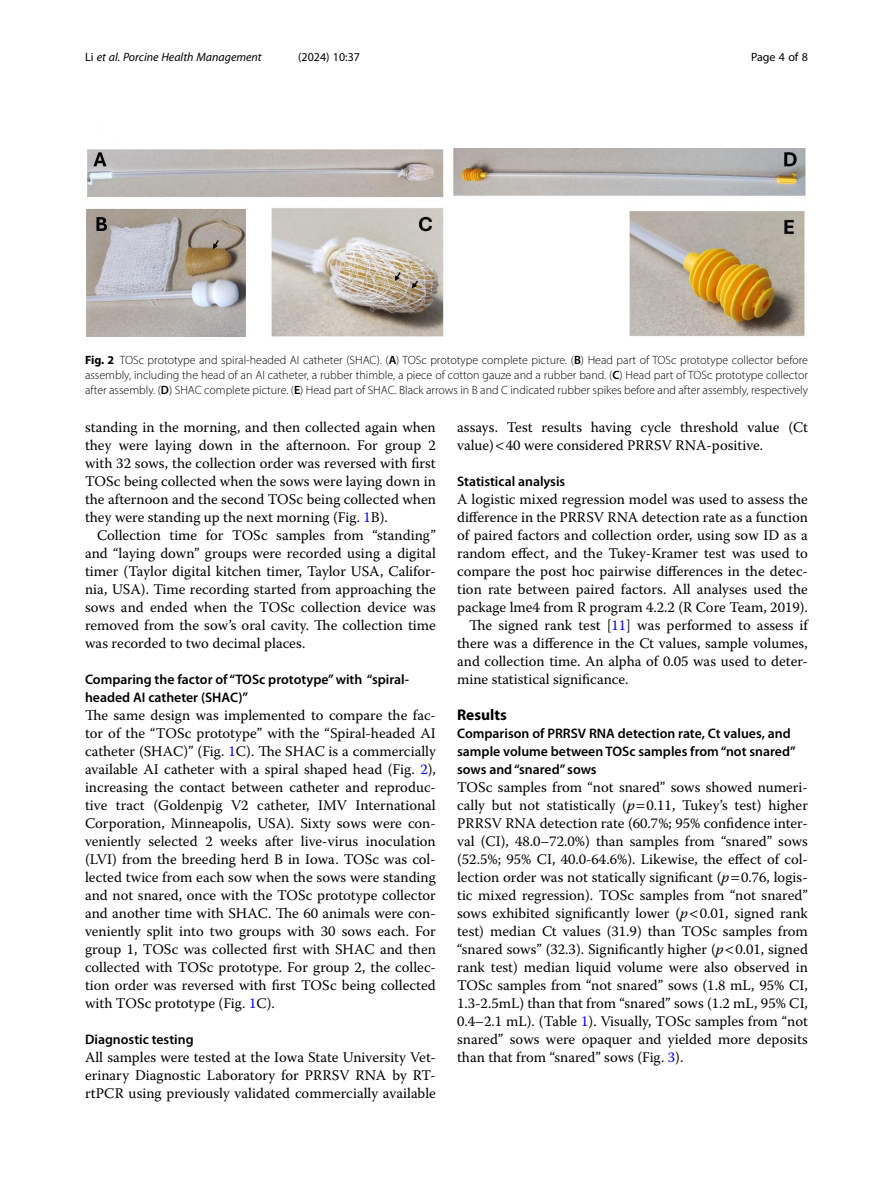
<style>
.page{position:relative;width:893px;height:1191px;background:#fff}
.page>*{position:absolute;margin:0;border:0;box-sizing:border-box;transform-origin:0 0}
.Head_1{font:700 15.45px "Myriad Pro";color:#000}
.Body_Text{font:14.7px/18px "Warnock Pro";color:#000;text-align:justify}
.Body_Text_Indent{font:14.7px/18px "Warnock Pro";color:#000;text-align:justify}
.Head_2_After_1{font:600 13.8px/18px "Myriad Pro";color:#000}
.Head_2{font:600 13.8px/18px "Myriad Pro";color:#000}
.Figure_Caption{font:300 12px/15px "Myriad Pro";color:#000;text-align:justify}
.t1{font:italic 12px "Myriad Pro";color:#000}
.t2{font:12px "Myriad Pro";color:#000}
.s1{font-style:normal}
.s2{font-weight:700}
.s3{font-weight:600}
.s4{color:#00f}
.s5{font-style:italic}
</style>
<div class="page">
<img style="left:86px;top:148px;width:720px;height:189px">
<p class="t1" style="left:85px;top:50px;width:178px"><span class="s1">Li</span> et al. Porcine Health Management</p>
<p class="t2" style="left:298px;top:50px;width:63px">(2024) 10:37</p>
<p class="t2" style="left:751px;top:50px;width:58px">Page 4 of 8</p>
<p class="Figure_Caption" style="left:85px;top:352px;width:724px"><span class="s2">Fig. 2</span> TOSc prototype and spiral-headed AI catheter (SHAC). (<span class="s3">A</span>) TOSc prototype complete picture. (<span class="s3">B</span>) Head part of TOSc prototype collector before assembly, including the head of an AI catheter, a rubber thimble, a piece of cotton gauze and a rubber band. (<span class="s3">C</span>) Head part of TOSc prototype collector after assembly. (<span class="s3">D</span>) SHAC complete picture. (<span class="s3">E</span>) Head part of SHAC. Black arrows in B and C indicated rubber spikes before and after assembly, respectively</p>
<p class="Body_Text" style="left:85px;top:418px;width:352px">standing in the morning, and then collected again when they were laying down in the afternoon. For group 2 with 32 sows, the collection order was reversed with first TOSc being collected when the sows were laying down in the afternoon and the second TOSc being collected when they were standing up the next morning (Fig. <span class="s4">1</span>B).</p>
<p class="Body_Text_Indent" style="left:85px;top:526px;width:352px;text-indent:12px">Collection time for TOSc samples from “standing” and “laying down” groups were recorded using a digital timer (Taylor digital kitchen timer, Taylor USA, Califor&shy;nia, USA). Time recording started from approaching the sows and ended when the TOSc collection device was removed from the sow’s oral cavity. The collection time was recorded to two decimal places.</p>
<p class="Head_2" style="left:85px;top:670px;width:326px">Comparing the factor of “TOSc prototype” with “spiral&shy;headed AI catheter (SHAC)”</p>
<p class="Body_Text" style="left:85px;top:706px;width:352px">The same design was implemented to compare the fac&shy;tor of the “TOSc prototype” with the “Spiral-headed AI catheter (SHAC)” (Fig. <span class="s4">1</span>C). The SHAC is a commercially available AI catheter with a spiral shaped head (Fig. <span class="s4">2</span>), increasing the contact between catheter and reproduc&shy;tive tract (Goldenpig V2 catheter, IMV International Corporation, Minneapolis, USA). Sixty sows were con&shy;veniently selected 2 weeks after live-virus inoculation (LVI) from the breeding herd B in Iowa. TOSc was col&shy;lected twice from each sow when the sows were standing and not snared, once with the TOSc prototype collector and another time with SHAC. The 60 animals were con&shy;veniently split into two groups with 30 sows each. For group 1, TOSc was collected first with SHAC and then collected with TOSc prototype. For group 2, the collec&shy;tion order was reversed with first TOSc being collected with TOSc prototype (Fig. <span class="s4">1</span>C).</p>
<p class="Head_2" style="left:85px;top:1030px;width:110px">Diagnostic testing</p>
<p class="Body_Text" style="left:85px;top:1048px;width:352px">All samples were tested at the Iowa State University Vet&shy;erinary Diagnostic Laboratory for PRRSV RNA by RT&shy;rtPCR using previously validated commercially available</p>
<p class="Body_Text" style="left:457px;top:418px;width:352px">assays. Test results having cycle threshold value (Ct value) 40 were considered PRRSV RNA-positive.</p>
<p class="Head_2" style="left:457px;top:472px;width:110px">Statistical analysis</p>
<p class="Body_Text" style="left:457px;top:490px;width:352px">A logistic mixed regression model was used to assess the difference in the PRRSV RNA detection rate as a function of paired factors and collection order, using sow ID as a random effect, and the Tukey-Kramer test was used to compare the post hoc pairwise differences in the detec&shy;tion rate between paired factors. All analyses used the package lme4 from R program 4.2.2 (R Core Team, 2019).</p>
<p class="Body_Text_Indent" style="left:457px;top:616px;width:352px;text-indent:12px">The signed rank test [<span class="s4">11</span>] was performed to assess if there was a difference in the Ct values, sample volumes, and collection time. An alpha of 0.05 was used to deter&shy;mine statistical significance.</p>
<p class="Head_1" style="left:457px;top:705px;width:51px">Results</p>
<p class="Head_2_After_1" style="left:457px;top:724px;width:340px">Comparison of PRRSV RNA detection rate, Ct values, and sample volume between TOSc samples from “not snared” sows and “snared” sows</p>
<p class="Body_Text" style="left:457px;top:778px;width:352px">TOSc samples from “not snared” sows showed numeri&shy;cally but not statistically (<span class="s5">p</span> 0.11, Tukey’s test) higher PRRSV RNA detection rate (60.7%; 95% confidence inter&shy;val (CI), 48.0–72.0%) than samples from “snared” sows (52.5%; 95% CI, 40.0-64.6%). Likewise, the effect of col&shy;lection order was not statically significant (<span class="s5">p</span> 0.76, logis&shy;tic mixed regression). TOSc samples from “not snared” sows exhibited significantly lower (<span class="s5">p</span> 0.01, signed rank test) median Ct values (31.9) than TOSc samples from “snared sows” (32.3). Significantly higher (<span class="s5">p</span> 0.01, signed rank test) median liquid volume were also observed in TOSc samples from “not snared” sows (1.8 mL, 95% CI, 1.3-2.5mL) than that from “snared” sows (1.2 mL, 95% CI, 0.4–2.1 mL). (Table <span class="s4">1</span>). Visually, TOSc samples from “not snared” sows were opaquer and yielded more deposits than that from “snared” sows (Fig. <span class="s4">3</span>).</p>
</div>
